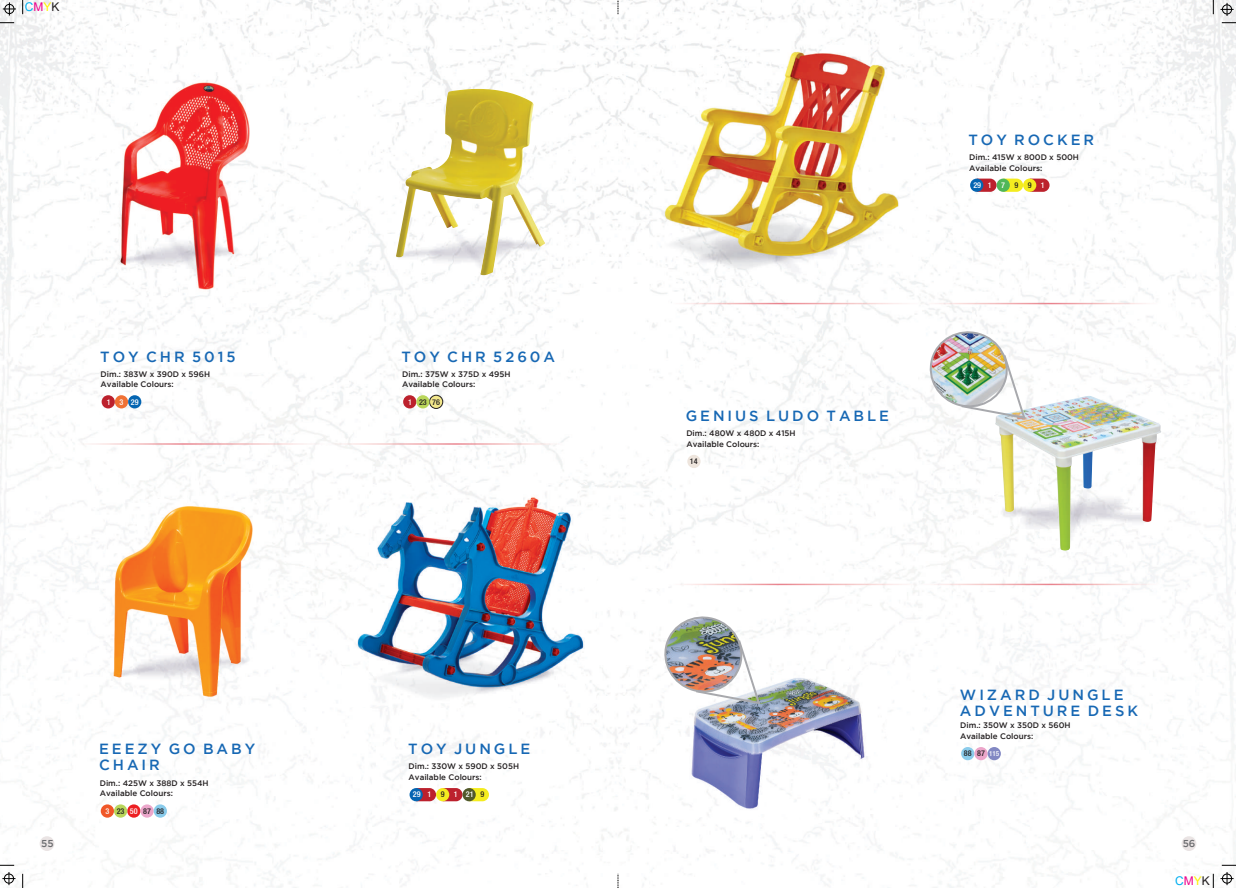
<style>
.page{position:relative;width:1236px;height:888px;background:#fff}
.page>*{position:absolute;margin:0;border:0;box-sizing:border-box;transform-origin:0 0}
.t1{font:500 14.7px/16px "Gotham";letter-spacing:.2em;color:#1768b4}
.t2{font:12px "Arial";color:#00aeef}
.t3{font:500 10px "Gotham";color:#6c6d70}
.t4{font:500 8px/10.7px "Gotham";color:#231f20}
.t5{font:8px "Heavenetica Cond 6 Med SH";color:#231f20}
.t6{font:8px "Heavenetica Cond 6 Med SH";letter-spacing:.845em;color:#fff}
.t7{font:8px "Heavenetica Cond 6 Med SH";letter-spacing:1.16em;color:#fff}
.s1{color:#ed028c}
.s2{color:#fff101}
.s3{color:#231f20}
.s4{color:#fff}
.s5{font-size:7px;color:#fff}
</style>
<div class="page">
<img style="left:0;top:0;width:1236px;height:887px">
<svg style="left:1213px;top:0;width:1px;height:14px"></svg>
<svg style="left:1222px;top:23px;width:14px;height:1px"></svg>
<svg style="left:1220px;top:3px;width:14px;height:13px"></svg>
<div style="left:1222px;top:5px;width:10px;height:9px;border:1px solid #000;border-radius:50%"></div>
<svg style="left:0;top:23px;width:14px;height:1px"></svg>
<svg style="left:23px;top:0;width:1px;height:14px"></svg>
<svg style="left:3px;top:2px;width:13px;height:14px"></svg>
<div style="left:5px;top:4px;width:9px;height:10px;border:1px solid #000;border-radius:50%"></div>
<svg style="left:618px;top:0;width:1px;height:14px"></svg>
<svg style="left:1213px;top:873px;width:1px;height:14px"></svg>
<svg style="left:1222px;top:864px;width:14px;height:1px"></svg>
<svg style="left:1220px;top:871px;width:14px;height:13px"></svg>
<div style="left:1222px;top:873px;width:10px;height:10px;border:1px solid #000;border-radius:50%"></div>
<svg style="left:23px;top:873px;width:1px;height:14px"></svg>
<svg style="left:0;top:864px;width:14px;height:1px"></svg>
<svg style="left:2px;top:871px;width:14px;height:13px"></svg>
<div style="left:4px;top:873px;width:10px;height:10px;border:1px solid #000;border-radius:50%"></div>
<svg style="left:618px;top:873px;width:1px;height:14px"></svg>
<div style="left:40px;top:836px;width:14px;height:14px;background:#eae4e4;border-radius:50%"></div>
<div style="left:1182px;top:836px;width:14px;height:14px;background:#eae4e4;border-radius:50%"></div>
<img style="left:673px;top:583px;width:485px;height:2px">
<img style="left:78px;top:443px;width:485px;height:1px">
<img style="left:107px;top:76px;width:151px;height:219px">
<img style="left:106px;top:499px;width:152px;height:206px">
<div style="left:101px;top:804px;width:13px;height:13px;background:#f05728;border-radius:50%"></div>
<div style="left:127px;top:804px;width:13px;height:13px;background:#ed2023;border-radius:50%"></div>
<div style="left:114px;top:804px;width:13px;height:13px;background:#b9d65b;border-radius:50%"></div>
<div style="left:140px;top:804px;width:14px;height:13px;background:#eca7cb;border-radius:50%"></div>
<div style="left:154px;top:804px;width:13px;height:13px;background:#89cbeb;border-radius:50%"></div>
<div style="left:102px;top:395px;width:13px;height:13px;background:#bc212d;border-radius:50%"></div>
<div style="left:128px;top:395px;width:13px;height:13px;background:#0465b2;border-radius:50%"></div>
<div style="left:115px;top:395px;width:13px;height:13px;background:#f07134;border-radius:50%"></div>
<img style="left:540px;top:228px;width:8px;height:32px">
<img style="left:433px;top:275px;width:75px;height:8px">
<img style="left:390px;top:234px;width:6px;height:37px">
<img style="left:396px;top:89px;width:144px;height:186px">
<div style="left:403px;top:395px;width:13px;height:13px;background:#bc212d;border-radius:50%"></div>
<div style="left:429px;top:395px;width:14px;height:13px;background:#f2e78b;border:1px solid #231f20;border-radius:50%"></div>
<div style="left:416px;top:395px;width:14px;height:13px;background:#b9d65b;border-radius:50%"></div>
<img style="left:342px;top:483px;width:254px;height:224px">
<svg style="left:419px;top:787px;width:17px;height:14px"></svg>
<div style="left:410px;top:787px;width:13px;height:14px;background:#0465b2;border-radius:50%"></div>
<svg style="left:445px;top:787px;width:17px;height:14px"></svg>
<div style="left:436px;top:787px;width:13px;height:14px;background:#f4ec1f;border-radius:50%"></div>
<svg style="left:472px;top:787px;width:17px;height:14px"></svg>
<div style="left:462px;top:787px;width:14px;height:14px;background:#51592b;border-radius:50%"></div>
<img style="left:723px;top:279px;width:96px;height:6px">
<img style="left:650px;top:41px;width:262px;height:238px">
<svg style="left:979px;top:178px;width:18px;height:14px"></svg>
<div style="left:970px;top:178px;width:13px;height:14px;background:#0465b2;border-radius:50%"></div>
<svg style="left:1006px;top:178px;width:17px;height:14px"></svg>
<div style="left:997px;top:178px;width:13px;height:14px;background:#50b759;border-radius:50%"></div>
<svg style="left:1032px;top:178px;width:17px;height:14px"></svg>
<div style="left:1023px;top:178px;width:13px;height:14px;background:#f4ec1f;border-radius:50%"></div>
<img style="left:673px;top:303px;width:485px;height:1px">
<img style="left:1041px;top:550px;width:73px;height:7px">
<img style="left:995px;top:395px;width:166px;height:155px">
<img style="left:926px;top:328px;width:101px;height:92px">
<div style="left:687px;top:454px;width:14px;height:14px;background:#eee5dd;border-radius:50%"></div>
<img style="left:670px;top:671px;width:216px;height:144px">
<div style="left:961px;top:746px;width:13px;height:14px;background:#8bcceb;border-radius:50%"></div>
<div style="left:974px;top:746px;width:14px;height:14px;background:#eca6ca;border-radius:50%"></div>
<div style="left:988px;top:746px;width:13px;height:14px;background:#8288c3;border-radius:50%"></div>
<img style="left:661px;top:613px;width:101px;height:92px">
<h2 class="t2" style="left:25px;top:2px;width:36px">C<span class="s1">M</span><span class="s2">Y</span><span class="s3">K</span></h2>
<h1 class="t1" style="left:100px;top:349px;width:137px">TOY CHR 5015</h1>
<p class="t4" style="left:101px;top:369px;width:111px">Dim.: 383W x 390D x 596H<br>Available Colours:</p>
<p class="t6" style="left:107px;top:396px;width:33px">1 329</p>
<h1 class="t1" style="left:99px;top:742px;width:158px">EEEZY GO BABY<br>CHAIR</h1>
<p class="t4" style="left:100px;top:777px;width:110px">Dim.: 425W x 388D x 554H<br>Available Colours:</p>
<p class="t5" style="left:105px;top:805px;width:60px"><span class="s4">3</span> 23 <span class="s4">50</span> 87 88</p>
<h1 class="t1" style="left:401px;top:349px;width:155px">TOY CHR 5260A</h1>
<p class="t4" style="left:402px;top:369px;width:110px">Dim.: 375W x 375D x 495H<br>Available Colours:</p>
<p class="t5" style="left:408px;top:396px;width:33px"><span class="s4">1</span> 23 76</p>
<h1 class="t1" style="left:408px;top:742px;width:124px">TOY JUNGLE</h1>
<p class="t4" style="left:409px;top:761px;width:112px">Dim.: 330W x 590D x 505H<br>Available Colours:</p>
<p class="t6" style="left:413px;top:789px;width:73px">291 <span class="s3">9</span> 1 21<span class="s3">9</span></p>
<h1 class="t1" style="left:968px;top:133px;width:127px">TOY ROCKER</h1>
<p class="t4" style="left:969px;top:152px;width:111px">Dim.: 415W x 800D x 500H<br>Available Colours:</p>
<p class="t7" style="left:973px;top:180px;width:73px">2917<span class="s3">99</span>1</p>
<h1 class="t1" style="left:686px;top:409px;width:205px">GENIUS LUDO TABLE</h1>
<p class="t4" style="left:686px;top:428px;width:111px">Dim.: 480W x 480D x 415H<br>Available Colours:</p>
<p class="t5" style="left:690px;top:456px;width:9px">14</p>
<h1 class="t1" style="left:960px;top:687px;width:180px">WIZARD JUNGLE<br>ADVENTURE DESK</h1>
<p class="t4" style="left:960px;top:720px;width:112px">Dim.: 350W x 350D x 560H<br>Available Colours:</p>
<p class="t5" style="left:964px;top:748px;width:37px">88 87 <span class="s5">115</span></p>
<p class="t3" style="left:41px;top:839px;width:14px">55</p>
<p class="t3" style="left:1183px;top:839px;width:14px">56</p>
<h2 class="t2" style="left:1175px;top:876px;width:36px">C<span class="s1">M</span><span class="s2">Y</span><span class="s3">K</span></h2>
</div>
